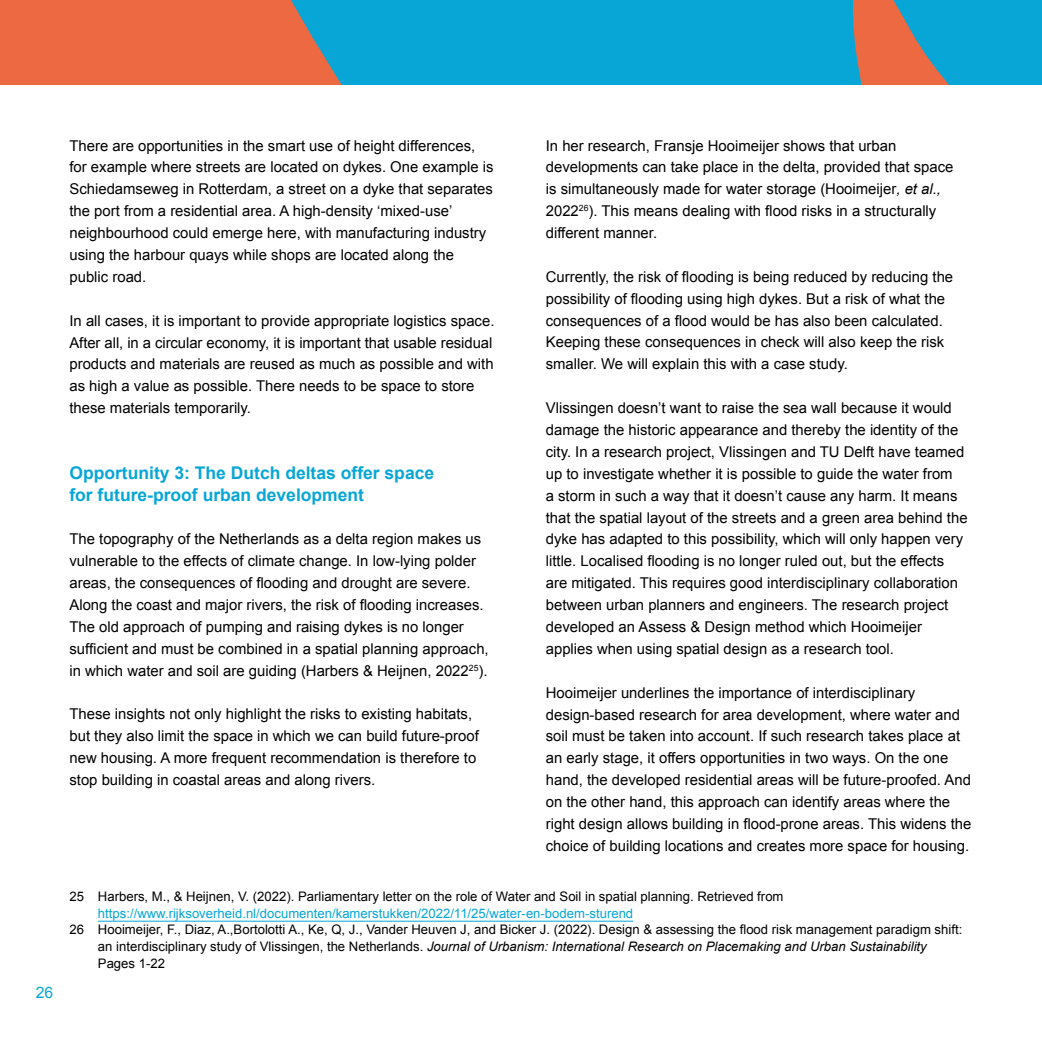
<style>
.page{position:relative;width:1042px;height:1042px;background:#fff}
.page>*{position:absolute;margin:0;border:0;box-sizing:border-box;transform-origin:0 0}
.t1{font:700 17.5px/21.9px "Arial";color:#07a6d6}
.t2{font:15.75px "Arial";color:#07a6d6}
.t3{font:14.88px/21.9px "Arial";color:#000}
.t4{font:13.12px/16.6px "Arial";color:#000}
.t5{font:13.12px "Arial";color:#07a6d6}
.s1{font-style:italic}
</style>
<div class="page">
<svg style="left:0;top:0;width:1042px;height:85px;background:#5a8fa0"></svg>
<hr style="left:98px;top:920px;width:535px;height:1px;background:#07a6d6">
<p class="t2" style="left:36px;top:982px;width:19px">26</p>
<p class="t3" style="left:69px;top:134px;width:426px">There are opportunities in the smart use of height differences, for example where streets are located on dykes. One example is Schiedamseweg in Rotterdam, a street on a dyke that separates the port from a residential area. A high-density ‘mixed-use’ neighbourhood could emerge here, with manufacturing industry using the harbour quays while shops are located along the public road.</p>
<p class="t3" style="left:69px;top:310px;width:426px">In all cases, it is important to provide appropriate logistics space.<br>After all, in a circular economy, it is important that usable residual products and materials are reused as much as possible and with as high a value as possible. There needs to be space to store these materials temporarily.</p>
<p class="t1" style="left:69px;top:462px;width:366px">Opportunity 3: The Dutch deltas offer space for future-proof urban development</p>
<p class="t3" style="left:69px;top:528px;width:421px">The topography of the Netherlands as a delta region makes us vulnerable to the effects of climate change. In low-lying polder areas, the consequences of flooding and drought are severe.<br>Along the coast and major rivers, the risk of flooding increases.<br>The old approach of pumping and raising dykes is no longer sufficient and must be combined in a spatial planning approach, in which water and soil are guiding (Harbers &amp; Heijnen, 2022<sup>25</sup>).</p>
<p class="t3" style="left:69px;top:703px;width:411px">These insights not only highlight the risks to existing habitats, but they also limit the space in which we can build future-proof new housing. A more frequent recommendation is therefore to stop building in coastal areas and along rivers.</p>
<p class="t3" style="left:546px;top:134px;width:409px">In her research, Fransje Hooimeijer shows that urban developments can take place in the delta, provided that space is simultaneously made for water storage (Hooimeijer<span class="s1">, et al., </span>2022<sup>26</sup>). This means dealing with flood risks in a structurally different manner.</p>
<p class="t3" style="left:546px;top:266px;width:409px">Currently, the risk of flooding is being reduced by reducing the possibility of flooding using high dykes. But a risk of what the consequences of a flood would be has also been calculated.<br>Keeping these consequences in check will also keep the risk smaller. We will explain this with a case study.</p>
<p class="t3" style="left:546px;top:397px;width:423px">Vlissingen doesn’t want to raise the sea wall because it would damage the historic appearance and thereby the identity of the city. In a research project, Vlissingen and TU Delft have teamed up to investigate whether it is possible to guide the water from<br>a storm in such a way that it doesn’t cause any harm. It means that the spatial layout of the streets and a green area behind the dyke has adapted to this possibility, which will only happen very little. Localised flooding is no longer ruled out, but the effects are mitigated. This requires good interdisciplinary collaboration between urban planners and engineers. The research project developed an Assess &amp; Design method which Hooimeijer applies when using spatial design as a research tool.</p>
<p class="t3" style="left:546px;top:681px;width:427px">Hooimeijer underlines the importance of interdisciplinary design-based research for area development, where water and soil must be taken into account. If such research takes place at an early stage, it offers opportunities in two ways. On the one hand, the developed residential areas will be future-proofed. And on the other hand, this approach can identify areas where the right design allows building in flood-prone areas. This widens the choice of building locations and creates more space for housing.</p>
<p class="t4" style="left:69px;top:888px;width:715px">25 Harbers, M., &amp; Heijnen, V. (2022). Parliamentary letter on the role of Water and Soil in spatial planning. Retrieved from</p>
<p class="t5" style="left:98px;top:904px;width:537px">https://www.rijksoverheid.nl/documenten/kamerstukken/2022/11/25/water-en-bodem-sturend</p>
<p class="t4" style="left:98px;top:921px;width:866px;text-indent:-28px">26 Hooimeijer, F., Diaz, A.,Bortolotti A., Ke, Q, J., Vander Heuven J, and Bicker J. (2022). Design &amp; assessing the flood risk management paradigm shift: an interdisciplinary study of Vlissingen, the Netherlands. <span class="s1">Journal of Urbanism: International Research on Placemaking and Urban Sustainability<br></span>Pages 1-22</p>
</div>
